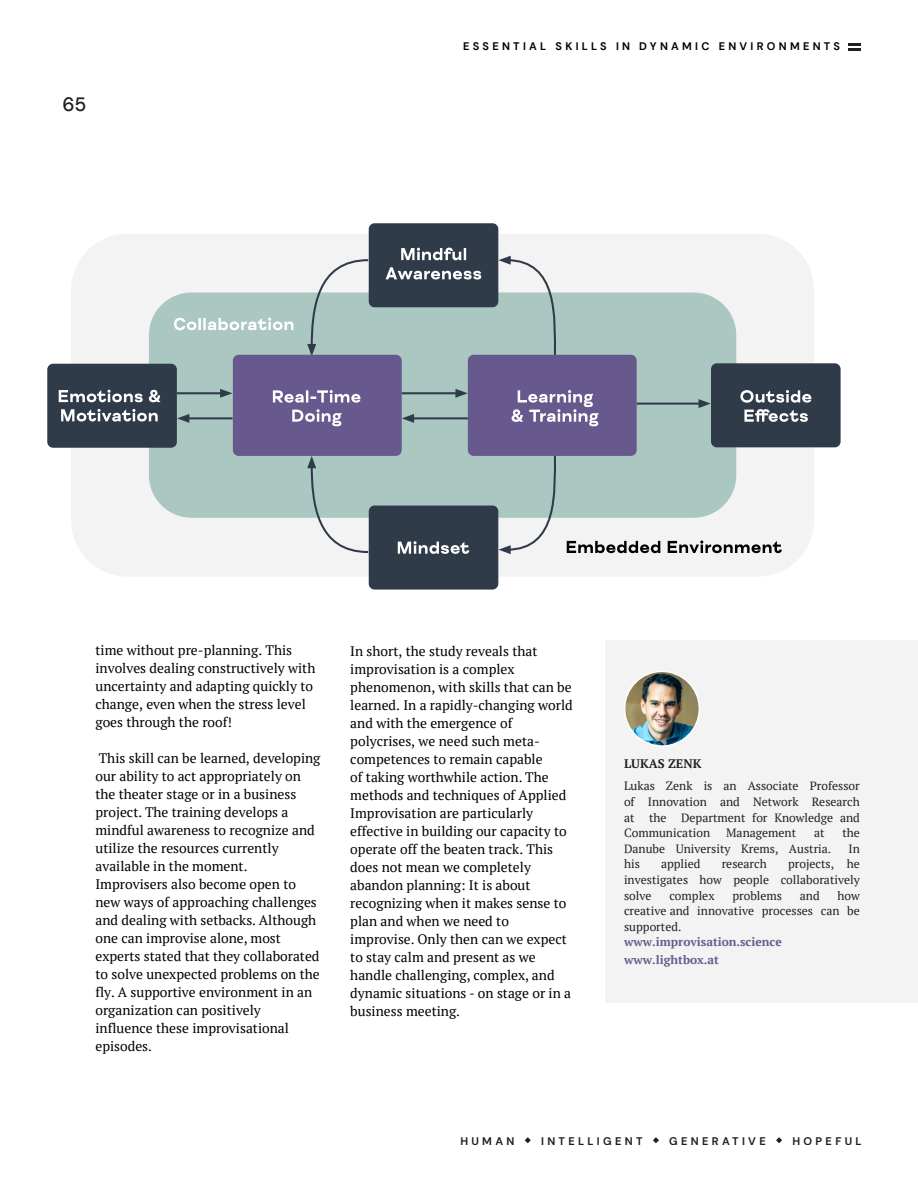
<style>
.page{position:relative;width:918px;height:1188px;background:#fff}
.page>*{position:absolute;margin:0;border:0;box-sizing:border-box;transform-origin:0 0}
.t1{font:500 19.35px "DM Sans";color:#231f20}
.t2{font:13.65px/18px "PT Serif";color:#000}
.t3{font:700 12.3px "PT Serif";color:#231f20}
.t4{font:12px/15.6px "PT Serif";color:#231f20;text-align:justify}
.t5{font:700 12px/17.5px "PT Serif";color:#67598e}
.t6{font:700 11.1px "DM Sans";letter-spacing:.3em;color:#231f20}
.t7{font:700 10.95px "DM Sans";letter-spacing:.3em;color:#000}
</style>
<div class="page">
<div style="left:71px;top:234px;width:743px;height:343px;background:#f3f3f3;border-radius:57px"></div>
<div style="left:149px;top:293px;width:587px;height:225px;background:#abc7c2;border-radius:43px"></div>
<div style="left:47px;top:364px;width:130px;height:84px;background:#303b4a;border-radius:6px"></div>
<svg style="left:498px;top:456px;width:60px;height:98px"></svg>
<svg style="left:307px;top:258px;width:63px;height:97px"></svg>
<svg style="left:498px;top:256px;width:60px;height:99px"></svg>
<svg style="left:307px;top:456px;width:63px;height:98px"></svg>
<div style="left:369px;top:506px;width:129px;height:84px;background:#303b4a;border-radius:6px"></div>
<div style="left:233px;top:355px;width:169px;height:101px;background:#67598e;border-radius:6px"></div>
<div style="left:468px;top:355px;width:169px;height:101px;background:#67598e;border-radius:6px"></div>
<div style="left:369px;top:223px;width:129px;height:84px;background:#303b4a;border-radius:6px"></div>
<div style="left:711px;top:363px;width:130px;height:84px;background:#303b4a;border-radius:6px"></div>
<svg style="left:61px;top:409px;width:97px;height:13px"></svg>
<svg style="left:59px;top:390px;width:102px;height:12px"></svg>
<svg style="left:398px;top:541px;width:71px;height:13px"></svg>
<svg style="left:292px;top:409px;width:49px;height:17px"></svg>
<svg style="left:273px;top:390px;width:87px;height:13px"></svg>
<svg style="left:174px;top:318px;width:119px;height:12px"></svg>
<svg style="left:567px;top:541px;width:215px;height:12px"></svg>
<svg style="left:512px;top:390px;width:86px;height:36px"></svg>
<svg style="left:386px;top:267px;width:95px;height:13px"></svg>
<svg style="left:401px;top:248px;width:65px;height:12px"></svg>
<svg style="left:744px;top:409px;width:64px;height:13px"></svg>
<svg style="left:740px;top:390px;width:71px;height:13px"></svg>
<hr style="left:402px;top:392px;width:57px;height:2px;background:#303b4a">
<svg style="left:455px;top:389px;width:13px;height:9px"></svg>
<hr style="left:637px;top:403px;width:65px;height:2px;background:#303b4a">
<svg style="left:699px;top:399px;width:12px;height:9px"></svg>
<hr style="left:177px;top:392px;width:47px;height:2px;background:#303b4a">
<svg style="left:220px;top:389px;width:12px;height:9px"></svg>
<hr style="left:410px;top:417px;width:58px;height:2px;background:#303b4a">
<svg style="left:402px;top:414px;width:12px;height:9px"></svg>
<hr style="left:186px;top:417px;width:47px;height:2px;background:#303b4a">
<svg style="left:177px;top:414px;width:12px;height:9px"></svg>
<svg style="left:849px;top:43px;width:12px;height:8px"></svg>
<div style="left:606px;top:640px;width:312px;height:362px;background:#f3f3f3"></div>
<img style="left:625px;top:671px;width:74px;height:75px;border-radius:37px">
<div style="left:624px;top:671px;width:76px;height:76px;border:1px solid #fff;border-radius:50%"></div>
<svg style="left:525px;top:1137px;width:6px;height:6px"></svg>
<svg style="left:653px;top:1137px;width:6px;height:6px"></svg>
<svg style="left:776px;top:1137px;width:6px;height:6px"></svg>
<h1 class="t1" style="left:63px;top:92px;width:25px">65</h1>
<p class="t7" style="left:463px;top:40px;width:379px">ESSENTIAL SKILLS IN DYNAMIC ENVIRONMENTS</p>
<p class="t2" style="left:95px;top:641px;width:221px">time without pre-planning. This involves dealing constructively with uncertainty and adapting quickly to change, even when the stress level goes through the roof!</p>
<p class="t2" style="left:95px;top:749px;width:227px">This skill can be learned, developing our ability to act appropriately on the theater stage or in a business project. The training develops a mindful awareness to recognize and utilize the resources currently available in the moment.<br>Improvisers also become open to new ways of approaching challenges and dealing with setbacks. Although one can improvise alone, most experts stated that they collaborated to solve unexpected problems on the fly. A supportive environment in an organization can positively influence these improvisational episodes.</p>
<p class="t3" style="left:624px;top:756px;width:79px">LUKAS ZENK</p>
<p class="t2" style="left:350px;top:642px;width:224px">In short, the study reveals that improvisation is a complex phenomenon, with skills that can be learned. In a rapidly-changing world and with the emergence of polycrises, we need such meta&shy;competences to remain capable<br>of taking worthwhile action. The methods and techniques of Applied<br>Improvisation are particularly effective in building our capacity to operate off the beaten track. This does not mean we completely abandon planning: It is about recognizing when it makes sense to plan and when we need to improvise. Only then can we expect to stay calm and present as we handle challenging, complex, and dynamic situations - on stage or in a business meeting.</p>
<p class="t4" style="left:624px;top:778px;width:237px">Lukas Zenk is an Associate Professor of Innovation and Network Research at the Department for Knowledge and Communication</p>
<p class="t4" style="left:726px;top:825px;width:71px">Management</p>
<p class="t4" style="left:814px;top:825px;width:12px">at</p>
<p class="t4" style="left:842px;top:825px;width:19px">the</p>
<p class="t4" style="left:624px;top:841px;width:209px">Danube University Krems, Austria.</p>
<p class="t4" style="left:849px;top:841px;width:13px">In</p>
<p class="t4" style="left:624px;top:856px;width:17px">his</p>
<p class="t4" style="left:661px;top:856px;width:41px">applied</p>
<p class="t4" style="left:722px;top:856px;width:47px">research</p>
<p class="t4" style="left:624px;top:856px;width:237px;text-indent:164px">projects, he investigates how people collaboratively solve</p>
<p class="t4" style="left:624px;top:887px;width:237px;text-indent:213px">how creative and innovative processes can be supported.</p>
<p class="t5" style="left:624px;top:933px;width:159px">www.improvisation.science www.lightbox.at</p>
<p class="t4" style="left:669px;top:887px;width:47px">complex</p>
<p class="t4" style="left:732px;top:887px;width:51px">problems</p>
<p class="t4" style="left:800px;top:887px;width:21px">and</p>
<p class="t6" style="left:460px;top:1134px;width:56px">HUMAN</p>
<p class="t6" style="left:541px;top:1134px;width:103px">INTELLIGENT</p>
<p class="t6" style="left:669px;top:1134px;width:98px">GENERATIVE</p>
<p class="t6" style="left:792px;top:1134px;width:71px">HOPEFUL</p>
</div>
